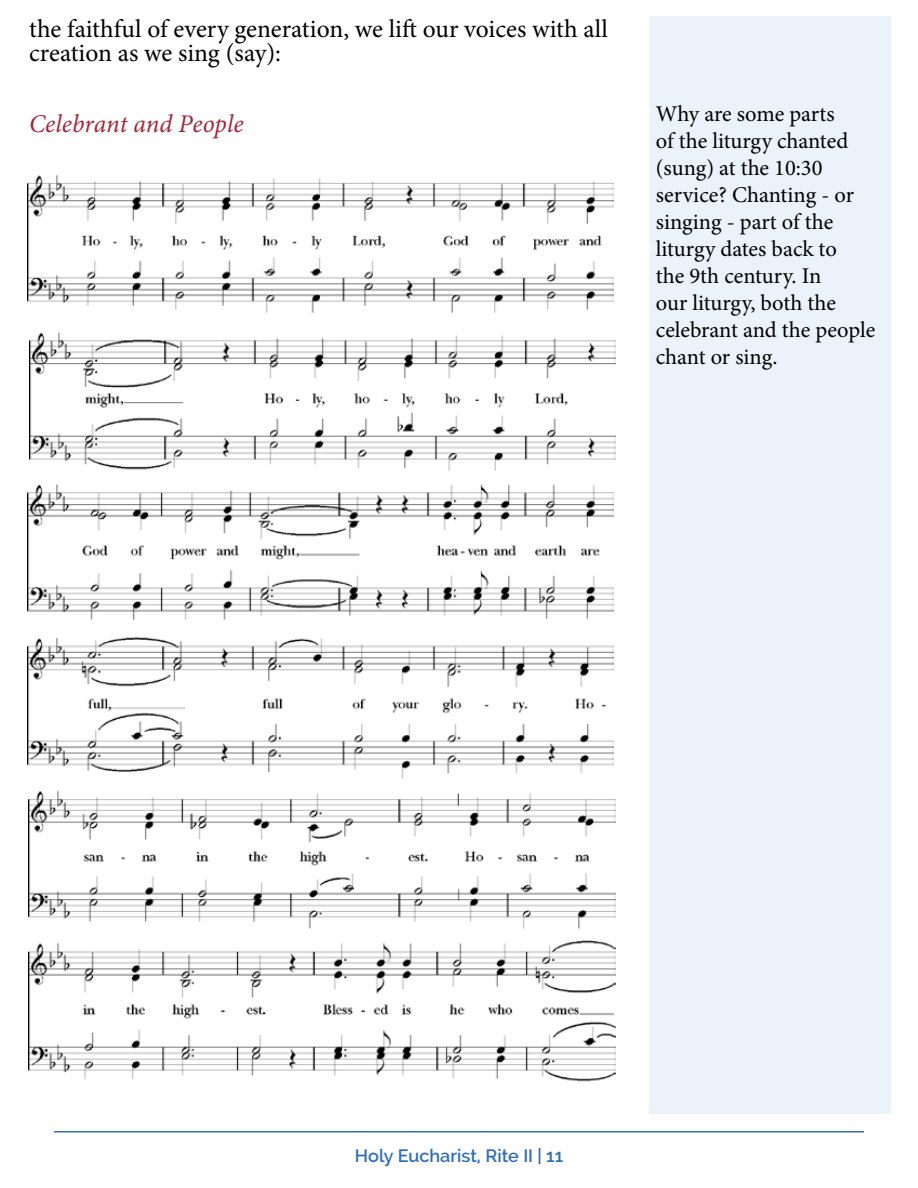
<style>
.page{position:relative;width:918px;height:1188px;background:#fff}
.page>*{position:absolute;margin:0;border:0;box-sizing:border-box;transform-origin:0 0}
.t1{font:25.5px/24px "Minion Pro";color:#000}
.t2{font:italic 25.5px "Minion Pro";color:#a32638}
.t3{font:22.5px/27px "Minion Pro";letter-spacing:-.005em;color:#000}
.t4{font:600 18px "Raleway";color:#2f6eb6}
</style>
<div class="page">
<div style="left:649px;top:16px;width:242px;height:1098px;background:#ebf2f9"></div>
<hr style="left:54px;top:1131px;width:810px;height:1px;background:#2f6eb6">
<img style="left:27px;top:175px;width:586px;height:139px">
<img style="left:29px;top:332px;width:586px;height:139px">
<img style="left:27px;top:484px;width:586px;height:137px">
<img style="left:27px;top:636px;width:586px;height:143px">
<img style="left:29px;top:790px;width:586px;height:292px">
<p class="t1" style="left:29px;top:17px;width:580px">the faithful of every generation, we lift our voices with all creation as we sing (say):</p>
<p class="t2" style="left:29px;top:106px;width:216px">Celebrant and People</p>
<p class="t3" style="left:656px;top:100px;width:221px">Why are some parts<br>of the liturgy chanted (sung) at the 10:30 service? Chanting - or singing - part of the liturgy dates back to<br>the 9th century. In<br>our liturgy, both the celebrant and the people chant or sing.</p>
<p class="t4" style="left:355px;top:1146px;width:210px">Holy Eucharist, Rite II | 11</p>
</div>
